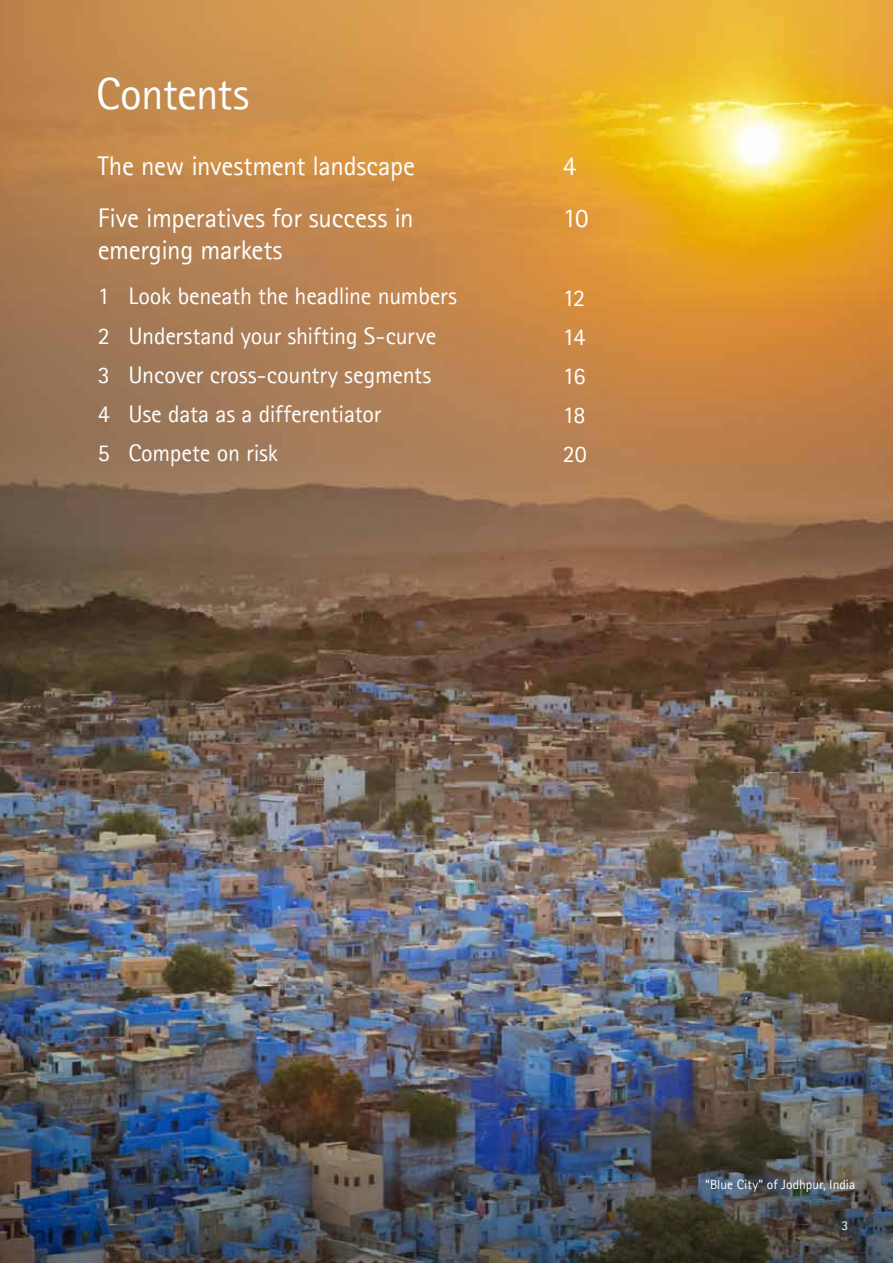
<style>
.page{position:relative;width:893px;height:1263px;background:#fff}
.page>*{position:absolute;margin:0;border:0;box-sizing:border-box;transform-origin:0 0}
.t1{font:45px "Agfa Rotis Sans Serif";letter-spacing:-.015em;color:#fff}
.t2{font:27px/52.8px "Agfa Rotis Sans Serif";letter-spacing:-.01em;color:#fff}
.t3{font:24px/39.2px "Agfa Rotis Sans Serif";letter-spacing:-.01em;color:#fff}
.t4{font:13.5px "Agfa Rotis Sans Serif";color:#fff}
</style>
<div class="page">
<img style="left:0;top:0;width:893px;height:869px">
<img style="left:0;top:869px;width:893px;height:394px">
<h1 class="t1" style="left:96px;top:67px;width:155px">Contents</h1>
<p class="t2" style="left:98px;top:139px;width:319px">The new investment landscape<br>Five imperatives for success in</p>
<p class="t2" style="left:98px;top:223px;width:186px">emerging markets</p>
<p class="t3" style="left:98px;top:276px;width:361px">1 Look beneath the headline numbers<br>2 Understand your shifting S-curve<br>3 Uncover cross-country segments<br>4 Use data as a differentiator<br>5 Compete on risk</p>
<p class="t2" style="left:563px;top:139px;width:27px">4<br>10</p>
<p class="t3" style="left:563px;top:278px;width:25px;text-align:justify">12<br>14<br>16<br>18<br>20</p>
<p class="t4" style="left:705px;top:1176px;width:152px">“Blue City” of Jodhpur, India</p>
<p class="t4" style="left:842px;top:1217px;width:8px">3</p>
</div>
